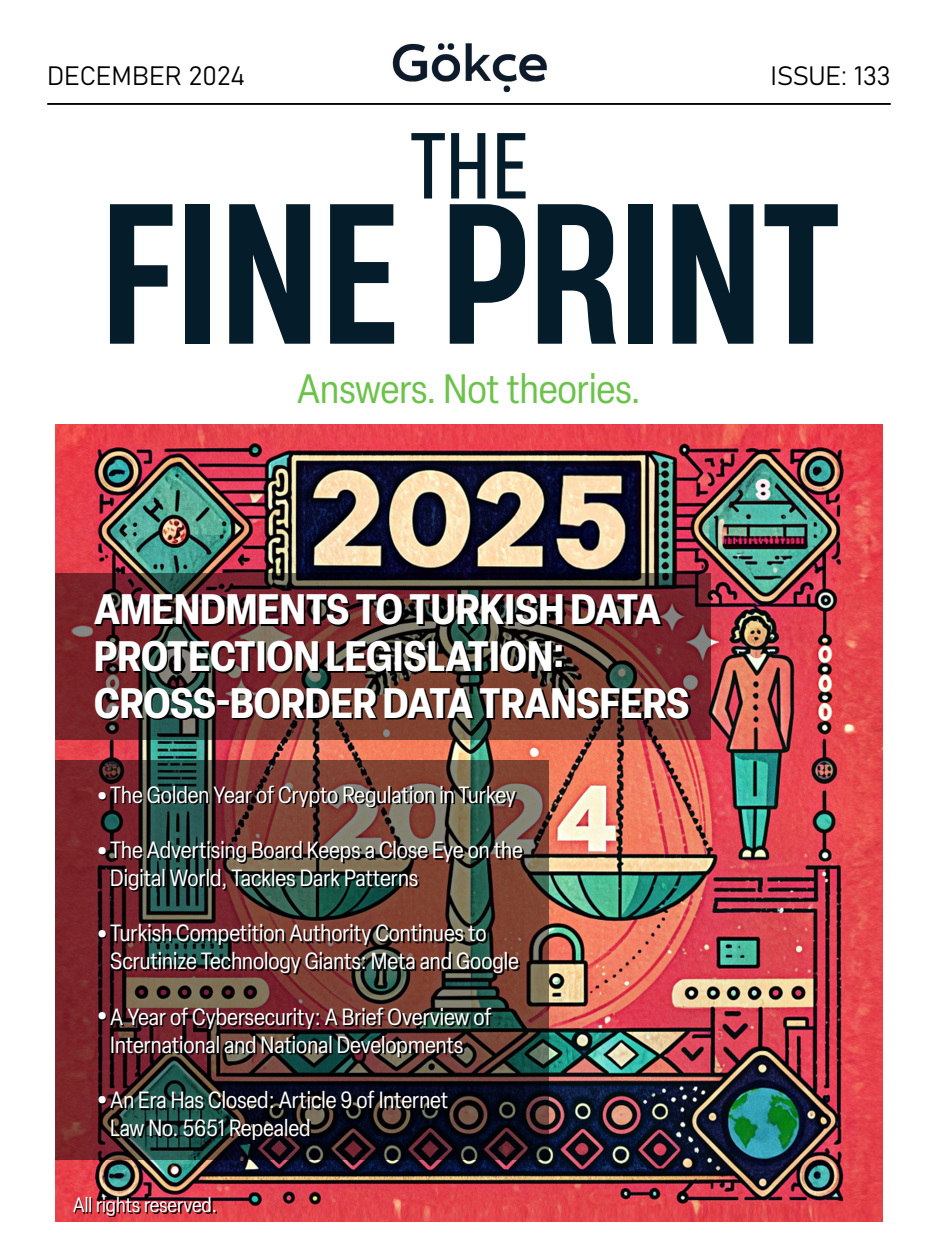
<style>
.page{position:relative;width:938px;height:1250px;background:#fff}
.page>*{position:absolute;margin:0;border:0;box-sizing:border-box;transform-origin:0 0}
.t1{font:condensed 43.12px/82.9px "Elza";color:#fff}
.t2{font:700 condensed 42px/46.6px "Elza";color:#fff}
.t3{font:condensed 40.44px "Elza";color:#6dc24b}
.t4{font:26.25px "Bahnschrift";color:#000}
.t5{font:condensed 23.12px/27.8px "Elza";color:#fff}
.t6{font:condensed 20.44px "Elza";color:#fff}
</style>
<div class="page">
<img style="left:56px;top:424px;width:826px;height:797px">
<hr style="left:47px;top:103px;width:843px;height:2px;background:#000">
<svg style="left:110px;top:204px;width:62px;height:140px"></svg>
<div style="left:185px;top:204px;width:24px;height:140px;background:#051c2b"></div>
<svg style="left:229px;top:204px;width:81px;height:140px"></svg>
<svg style="left:330px;top:204px;width:64px;height:140px"></svg>
<svg style="left:411px;top:133px;width:114px;height:211px"></svg>
<svg style="left:538px;top:204px;width:78px;height:140px"></svg>
<div style="left:628px;top:204px;width:24px;height:140px;background:#051c2b"></div>
<svg style="left:672px;top:204px;width:81px;height:140px"></svg>
<svg style="left:764px;top:204px;width:73px;height:140px"></svg>
<img style="left:392px;top:43px;width:155px;height:50px">
<svg style="left:56px;top:573px;width:655px;height:166px;background:#5e2e2e"></svg>
<svg style="left:56px;top:761px;width:493px;height:399px;background:#5b2e2d"></svg>
<svg style="left:96px;top:596px;width:594px;height:124px;background:#3d2320"></svg>
<img style="left:112px;top:787px;width:412px;height:354px">
<div style="left:100px;top:793px;width:7px;height:7px;background:#000"></div>
<div style="left:100px;top:848px;width:7px;height:8px;background:#000"></div>
<div style="left:100px;top:931px;width:7px;height:8px;background:#000"></div>
<div style="left:100px;top:1013px;width:7px;height:8px;background:#000"></div>
<div style="left:100px;top:1097px;width:7px;height:8px;background:#000"></div>
<svg style="left:75px;top:1198px;width:141px;height:19px;background:#962a32"></svg>
<p class="t4" style="left:47px;top:55px;width:199px">DECEMBER 2024</p>
<p class="t4" style="left:770px;top:55px;width:122px">ISSUE: 133</p>
<h3 class="t3" style="left:297px;top:362px;width:345px">Answers. Not theories.</h3>
<h2 class="t2" style="left:94px;top:585px;width:597px">AMENDMENTS TO TURKISH DATA<br>PROTECTION LEGISLATION:<br>CROSS-BORDER DATA TRANSFERS</h2>
<p class="t5" style="left:110px;top:780px;width:407px">The Golden Year of Crypto Regulation in Turkey</p>
<p class="t5" style="left:110px;top:836px;width:414px">The Advertising Board Keeps a Close Eye on the<br>Digital World, Tackles Dark Patterns</p>
<p class="t5" style="left:110px;top:919px;width:410px">Turkish Competition Authority Continues to<br>Scrutinize Technology Giants: Meta and Google</p>
<p class="t5" style="left:110px;top:1002px;width:383px">A Year of Cybersecurity: A Brief Overview of<br>International and National Developments</p>
<p class="t5" style="left:110px;top:1086px;width:339px">An Era Has Closed: Article 9 of Internet<br>Law No. 5651 Repealed</p>
<h1 class="t1" style="left:94px;top:764px;width:18px;line-height:55.1px">• •</h1>
<h1 class="t1" style="left:94px;top:889px;width:18px;text-align:justify">• • •</h1>
<p class="t6" style="left:73px;top:1191px;width:145px">All rights reserved.</p>
</div>
